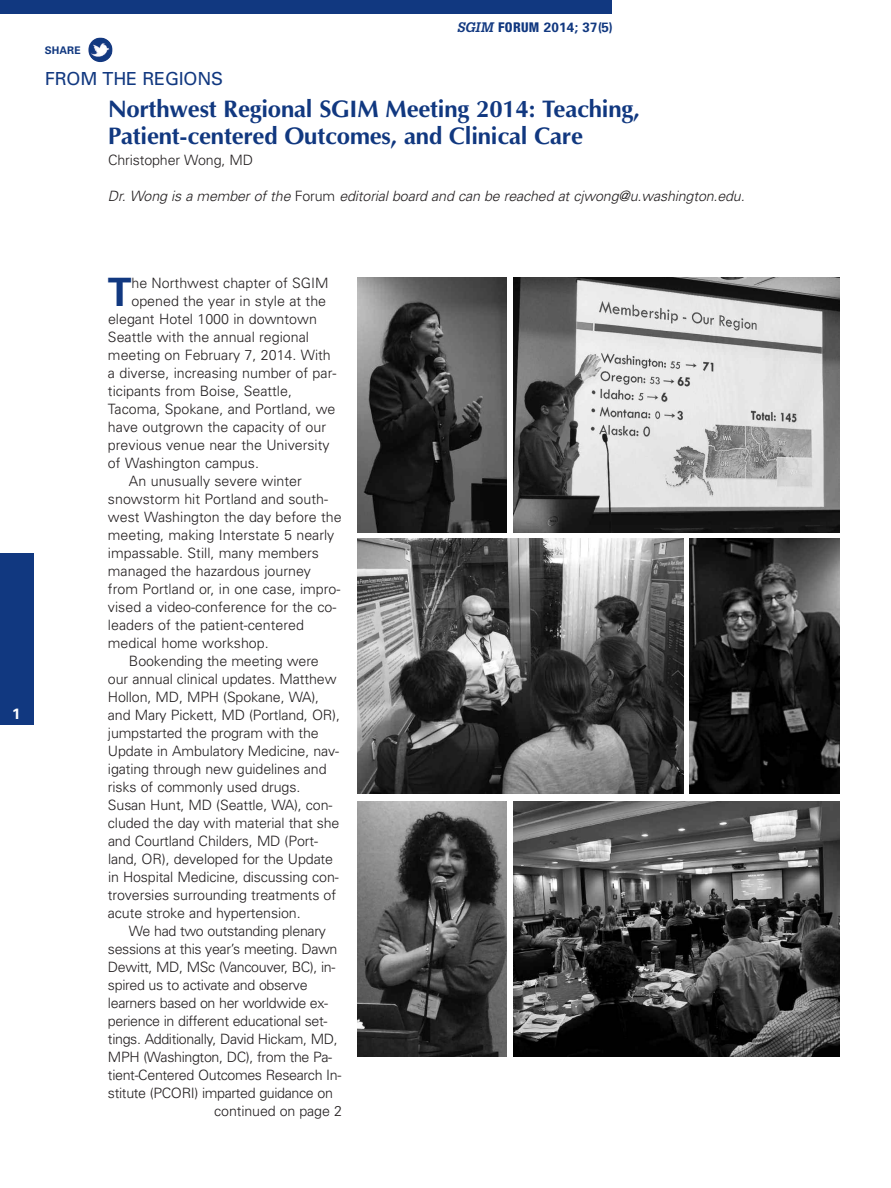
<style>
.page{position:relative;width:891px;height:1188px;background:#fff}
.page>*{position:absolute;margin:0;border:0;box-sizing:border-box;transform-origin:0 0}
.t1{font:700 39.15px "Univers";color:#113880}
.t2{font:700 24px/27px "Optima";letter-spacing:-.01em;color:#113880}
.t3{font:18px "Univers";letter-spacing:-.01em;color:#113880}
.t4{font:700 15px "Univers";color:#fff}
.t5{font:300 14.25px "Univers";letter-spacing:-.01em;color:#231f20}
.t6{font:italic 300 14.25px "Univers";letter-spacing:-.01em;color:#231f20}
.t7{font:700 13.5px "Univers";letter-spacing:.01em;color:#113880}
.t8{font:700 10.5px "Univers";letter-spacing:.01em;color:#113880}
.s1{font-family:"Glypha";font-style:italic}
.s2{font-family:"Helvetica Neue";font-weight:800;font-stretch:condensed}
.s3{font-style:normal}
</style>
<div class="page">
<div style="left:0;top:553px;width:34px;height:172px;background:#113880"></div>
<div style="left:0;top:0;width:612px;height:14px;background:#113880"></div>
<img style="left:88px;top:38px;width:25px;height:24px;border-radius:50%">
<img style="left:358px;top:278px;width:149px;height:255px">
<img style="left:513px;top:278px;width:326px;height:255px">
<img style="left:358px;top:801px;width:149px;height:255px">
<img style="left:513px;top:801px;width:326px;height:255px">
<img style="left:358px;top:539px;width:325px;height:255px">
<img style="left:690px;top:539px;width:149px;height:255px">
<p class="t8" style="left:45px;top:46px;width:38px">SHARE</p>
<p class="t7" style="left:457px;top:23px;width:157px"><span class="s1">SGIM</span> <span class="s2">FORUM</span> 2014; 37(5)</p>
<p class="t3" style="left:45px;top:72px;width:180px">FROM THE REGIONS</p>
<h2 class="t2" style="left:108px;top:95px;width:533px">Northwest Regional SGIM Meeting 2014: Teaching,<br>Patient-centered Outcomes, and Clinical Care</h2>
<p class="t5" style="left:108px;top:155px;width:147px">Christopher Wong, MD</p>
<p class="t6" style="left:108px;top:191px;width:638px">Dr. Wong is a member of the <span class="s3">Forum</span> editorial board and can be reached at cjwong@u.washington.edu.</p>
<p class="t4" style="left:12px;top:708px;width:10px">1</p>
<h1 class="t1" style="left:108px;top:278px;width:25px">T</h1>
<p class="t5" style="left:131px;top:278px;width:199px">he Northwest chapter of SGIM</p>
<p class="t5" style="left:131px;top:296px;width:196px">opened the year in style at the</p>
<p class="t5" style="left:108px;top:314px;width:211px">elegant Hotel 1000 in downtown</p>
<p class="t5" style="left:108px;top:332px;width:203px">Seattle with the annual regional</p>
<p class="t5" style="left:108px;top:350px;width:224px">meeting on February 7, 2014. With</p>
<p class="t5" style="left:108px;top:368px;width:230px">a diverse, increasing number of par-</p>
<p class="t5" style="left:108px;top:386px;width:186px">ticipants from Boise, Seattle,</p>
<p class="t5" style="left:108px;top:404px;width:229px">Tacoma, Spokane, and Portland, we</p>
<p class="t5" style="left:108px;top:422px;width:220px">have outgrown the capacity of our</p>
<p class="t5" style="left:108px;top:440px;width:223px">previous venue near the University</p>
<p class="t5" style="left:108px;top:458px;width:152px">of Washington campus.</p>
<p class="t5" style="left:129px;top:476px;width:174px">An unusually severe winter</p>
<p class="t5" style="left:108px;top:494px;width:222px">snowstorm hit Portland and south-</p>
<p class="t5" style="left:108px;top:512px;width:235px">west Washington the day before the</p>
<p class="t5" style="left:108px;top:530px;width:228px">meeting, making Interstate 5 nearly</p>
<p class="t5" style="left:108px;top:548px;width:212px">impassable. Still, many members</p>
<p class="t5" style="left:108px;top:566px;width:205px">managed the hazardous journey</p>
<p class="t5" style="left:108px;top:584px;width:234px">from Portland or, in one case, impro-</p>
<p class="t5" style="left:108px;top:602px;width:230px">vised a video-conference for the co-</p>
<p class="t5" style="left:108px;top:620px;width:197px">leaders of the patient-centered</p>
<p class="t5" style="left:108px;top:638px;width:162px">medical home workshop.</p>
<p class="t5" style="left:129px;top:656px;width:191px">Bookending the meeting were</p>
<p class="t5" style="left:108px;top:674px;width:230px">our annual clinical updates. Matthew</p>
<p class="t5" style="left:108px;top:692px;width:213px">Hollon, MD, MPH (Spokane, WA),</p>
<p class="t5" style="left:108px;top:710px;width:234px">and Mary Pickett, MD (Portland, OR),</p>
<p class="t5" style="left:108px;top:728px;width:212px">jumpstarted the program with the</p>
<p class="t5" style="left:108px;top:746px;width:233px">Update in Ambulatory Medicine, nav-</p>
<p class="t5" style="left:108px;top:764px;width:220px">igating through new guidelines and</p>
<p class="t5" style="left:108px;top:782px;width:194px">risks of commonly used drugs.</p>
<p class="t5" style="left:108px;top:800px;width:226px">Susan Hunt, MD (Seattle, WA), con-</p>
<p class="t5" style="left:108px;top:818px;width:233px">cluded the day with material that she</p>
<p class="t5" style="left:108px;top:836px;width:211px">and Courtland Childers, MD (Port-</p>
<p class="t5" style="left:108px;top:854px;width:227px">land, OR), developed for the Update</p>
<p class="t5" style="left:108px;top:872px;width:232px">in Hospital Medicine, discussing con-</p>
<p class="t5" style="left:108px;top:890px;width:230px">troversies surrounding treatments of</p>
<p class="t5" style="left:108px;top:908px;width:194px">acute stroke and hypertension.</p>
<p class="t5" style="left:129px;top:926px;width:198px">We had two outstanding plenary</p>
<p class="t5" style="left:108px;top:944px;width:231px">sessions at this year’s meeting. Dawn</p>
<p class="t5" style="left:108px;top:962px;width:229px">Dewitt, MD, MSc (Vancouver, BC), in-</p>
<p class="t5" style="left:108px;top:980px;width:201px">spired us to activate and observe</p>
<p class="t5" style="left:108px;top:998px;width:222px">learners based on her worldwide ex-</p>
<p class="t5" style="left:108px;top:1016px;width:221px">perience in different educational set-</p>
<p class="t5" style="left:108px;top:1034px;width:231px">tings. Additionally, David Hickam, MD,</p>
<p class="t5" style="left:108px;top:1052px;width:226px">MPH (Washington, DC), from the Pa-</p>
<p class="t5" style="left:108px;top:1070px;width:235px">tient-Centered Outcomes Research In-</p>
<p class="t5" style="left:108px;top:1088px;width:227px">stitute (PCORI) imparted guidance on</p>
<p class="t5" style="left:214px;top:1106px;width:129px">continued on page 2</p>
</div>
